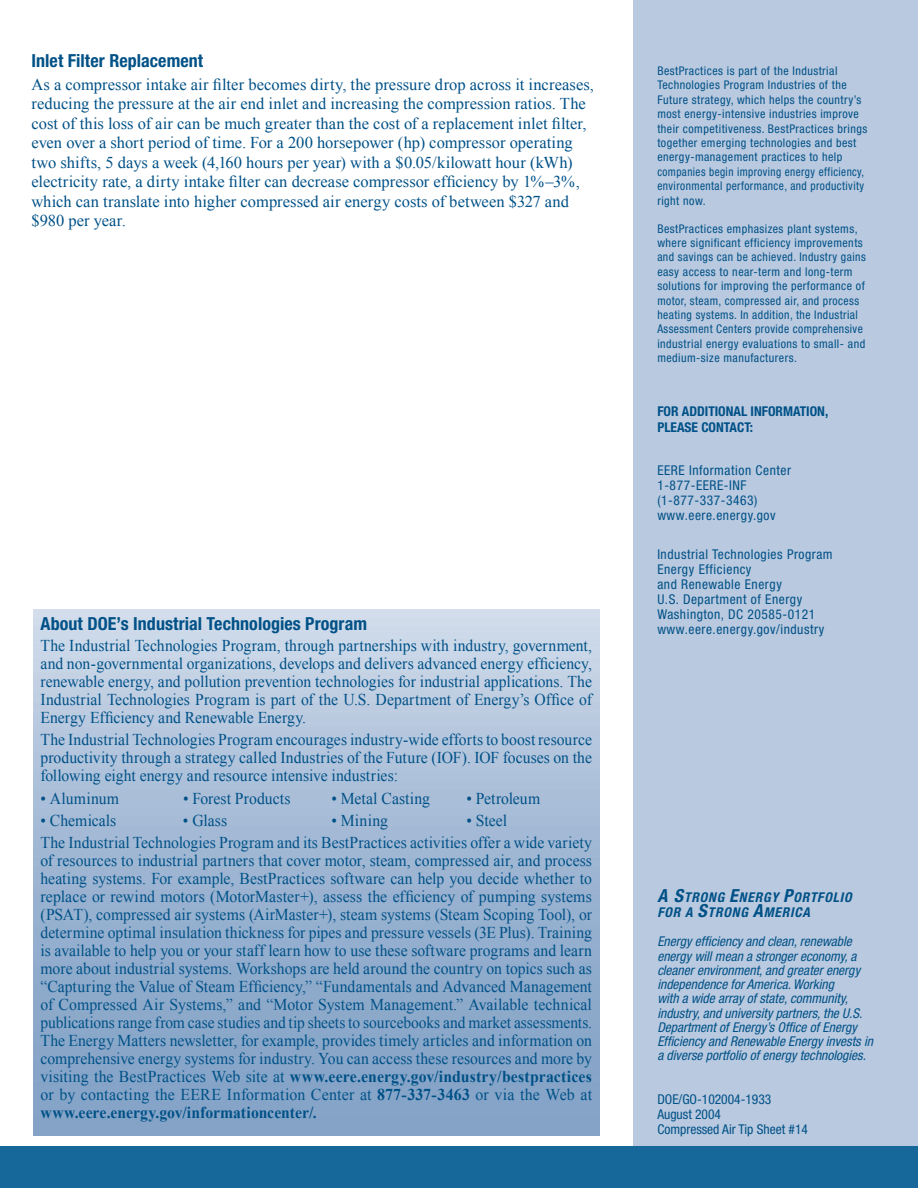
<style>
.page{position:relative;width:918px;height:1188px;background:#fff}
.page>*{position:absolute;margin:0;border:0;box-sizing:border-box;transform-origin:0 0}
.t1{font:700 condensed 18px "Helvetica Neue LT Std";letter-spacing:.005em;color:#005187}
.t2{font:16.5px/18px "Times New Roman";letter-spacing:.005em;color:#005187;text-align:justify;scale:.95 1}
.t3{font:16.5px/19.5px "Times New Roman";letter-spacing:.005em;color:#005187}
.t4{font:italic condensed 13.5px/14.2px "Helvetica Neue LT Std";color:#005187}
.t5{font:condensed 13.5px/15px "Helvetica Neue LT Std";letter-spacing:.04em;color:#005187}
.t6{font:condensed 13.5px/15px "Helvetica Neue LT Std";color:#005187}
.t7{font:700 condensed 13.5px/16.2px "Helvetica Neue LT Std";color:#005187}
.t8{font:italic 700 condensed 13.5px/15px "Helvetica Neue LT Std";letter-spacing:.06em;color:#005187}
.t9{font:condensed 12px/14.4px "Helvetica Neue LT Std";letter-spacing:.04em;color:#005187}
.s1{font-weight:700}
.s2{font-size:18px}
</style>
<div class="page">
<div style="left:633px;top:0;width:285px;height:1188px;background:#b9c9df"></div>
<div style="left:0;top:1146px;width:918px;height:42px;background:#16689b"></div>
<p class="t1" style="left:32px;top:50px;width:173px">Inlet Filter Replacement</p>
<p class="t3" style="left:32px;top:74px;width:564px">As a compressor intake air filter becomes dirty, the pressure drop across it increases, reducing the pressure at the air end inlet and increasing the compression ratios. The cost of this loss of air can be much greater than the cost of a replacement inlet filter, even over a short period of time. For a 200 horsepower (hp) compressor operating two shifts, 5 days a week (4,160 hours per year) with a $0.05/kilowatt hour (kWh) electricity rate, a dirty intake filter can decrease compressor efficiency by 1%–3%, which can translate into higher compressed air energy costs of between $327 and $980 per year.</p>
<p class="t1" style="left:40px;top:612px;width:328px">About DOE’s Industrial Technologies Program</p>
<p class="t2" style="left:40px;top:636px;width:582px">The Industrial Technologies Program, through partnerships with industry, government, and non-governmental organizations, develops and delivers advanced energy efficiency, renewable energy, and pollution prevention technologies for industrial applications. The Industrial Technologies Program is part of the U.S. Department of Energy’s Office of Energy Efficiency and Renewable Energy.</p>
<p class="t2" style="left:40px;top:731px;width:582px">The Industrial Technologies Program encourages industry-wide efforts to boost resource productivity through a strategy called Industries of the Future (IOF). IOF focuses on the following eight energy and resource intensive industries:</p>
<p class="t2" style="left:40px;top:789px;width:84px">• Aluminum</p>
<p class="t2" style="left:183px;top:789px;width:115px">• Forest Products</p>
<p class="t2" style="left:332px;top:789px;width:105px">• Metal Casting</p>
<p class="t2" style="left:467px;top:789px;width:79px">• Petroleum</p>
<p class="t2" style="left:40px;top:811px;width:81px">• Chemicals</p>
<p class="t2" style="left:183px;top:811px;width:48px">• Glass</p>
<p class="t2" style="left:332px;top:811px;width:61px">• Mining</p>
<p class="t2" style="left:40px;top:809px;width:582px;line-height:22.4px;text-indent:426px">• Steel<br>The Industrial Technologies Program and its BestPractices activities offer a wide variety</p>
<p class="t2" style="left:40px;top:852px;width:582px">of resources to industrial partners that cover motor, steam, compressed air, and process heating systems. For example, BestPractices software can help you decide whether to replace or rewind motors (MotorMaster+), assess the efficiency of pumping systems (PSAT), compressed air systems (AirMaster+), steam systems (Steam Scoping Tool), or determine optimal insulation thickness for pipes and pressure vessels (3E Plus). Training is available to help you or your staff learn how to use these software programs and learn more about industrial systems. Workshops are held around the country on topics such as “Capturing the Value of Steam Efficiency,” “Fundamentals and Advanced Management of Compressed Air Systems,” and “Motor System Management.” Available technical publications range from case studies and tip sheets to sourcebooks and market assessments.<br>The Energy Matters newsletter, for example, provides timely articles and information on comprehensive energy systems for industry. You can access these resources and more by visiting the BestPractices Web site at <span class="s1">www.eere.energy.gov/industry/bestpractices </span>or by contacting the EERE Information Center at <span class="s1">877-337-3463</span> or via the Web at <span class="s1">www.eere.energy.gov/informationcenter/.</span></p>
<p class="t9" style="left:657px;top:64px;width:211px">BestPractices is part of the Industrial Technologies Program Industries of the Future strategy, which helps the country’s most energy-intensive industries improve their competitiveness. BestPractices brings together emerging technologies and best energy-management practices to help companies begin improving energy efficiency, environmental performance, and productivity right now.</p>
<p class="t9" style="left:657px;top:221px;width:210px">BestPractices emphasizes plant systems, where significant efficiency improvements and savings can be achieved. Industry gains easy access to near-term and long-term solutions for improving the performance of motor, steam, compressed air, and process heating systems. In addition, the Industrial Assessment Centers provide comprehensive industrial energy evaluations to small- and medium-size manufacturers.</p>
<p class="t7" style="left:657px;top:402px;width:172px">FOR ADDITIONAL INFORMATION,<br>PLEASE CONTACT:</p>
<p class="t5" style="left:657px;top:462px;width:135px">EERE Information Center<br>1-877-EERE-INF (1-877-337-3463) www.eere.energy.gov</p>
<p class="t5" style="left:657px;top:546px;width:177px">Industrial Technologies Program<br>Energy Efficiency<br>and Renewable Energy<br>U.S. Department of Energy<br>Washington, DC 20585-0121 www.eere.energy.gov/industry</p>
<p class="t8" style="left:657px;top:890px;width:196px"><span class="s2">A S</span>TRONG <span class="s2">E</span>NERGY <span class="s2">P</span>ORTFOLIO<br>FOR A <span class="s2">S</span>TRONG <span class="s2">A</span>MERICA</p>
<p class="t4" style="left:657px;top:935px;width:217px">Energy efficiency and clean, renewable energy will mean a stronger economy, a cleaner environment, and greater energy independence for America. Working<br>with a wide array of state, community, industry, and university partners, the U.S.<br>Department of Energy’s Office of Energy Efficiency and Renewable Energy invests in a diverse portfolio of energy technologies.</p>
<p class="t6" style="left:657px;top:1092px;width:152px">DOE/GO-102004-1933<br>August 2004<br>Compressed Air Tip Sheet #14</p>
</div>
